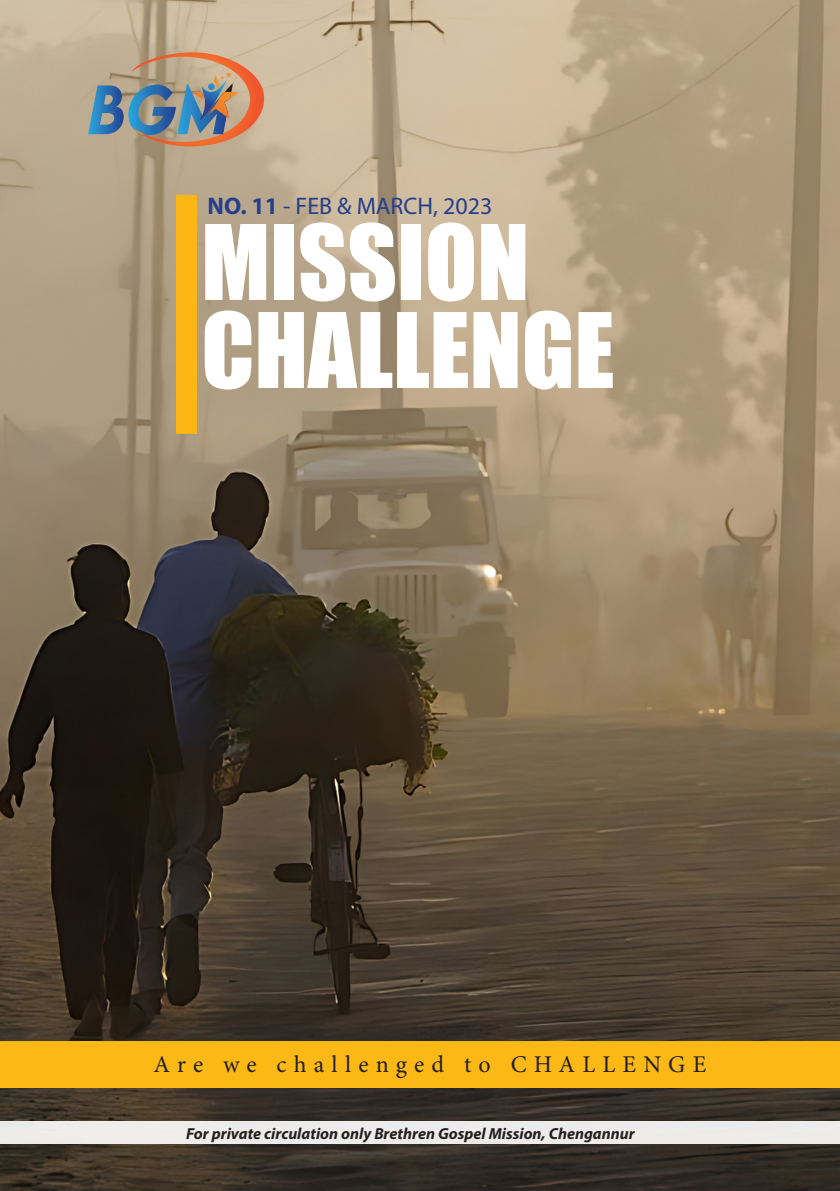
<style>
.page{position:relative;width:840px;height:1191px;background:#fff}
.page>*{position:absolute;margin:0;border:0;box-sizing:border-box;transform-origin:0 0}
.t1{font:96px/88px "Impact";color:#fff}
.t2{font:24px "Minion Pro";letter-spacing:.3em;color:#231f20}
.t3{font:24px "Myriad Pro";color:#253f8e}
.t4{font:italic 700 16px "Myriad Pro";color:#231f20}
.s1{font-weight:700}
</style>
<div class="page">
<img style="left:0;top:0;width:840px;height:1191px">
<svg style="left:88px;top:51px;width:179px;height:99px;background:#a39589"></svg>
<div style="left:0;top:1041px;width:840px;height:47px;background:#fcb814"></div>
<div style="left:176px;top:196px;width:21px;height:238px;background:#fcb716"></div>
<div style="left:0;top:1121px;width:840px;height:23px;background:#ececeb"></div>
<p class="t3" style="left:207px;top:191px;width:286px"><span class="s1">NO. 11</span> - FEB &amp; MARCH, 2023</p>
<p class="t1" style="left:201px;top:216px;width:414px">MISSION<br>CHALLENGE</p>
<p class="t2" style="left:153px;top:1048px;width:554px">Are we challenged to CHALLENGE</p>
<p class="t4" style="left:186px;top:1122px;width:450px">For private circulation only Brethren Gospel Mission, Chengannur</p>
</div>
